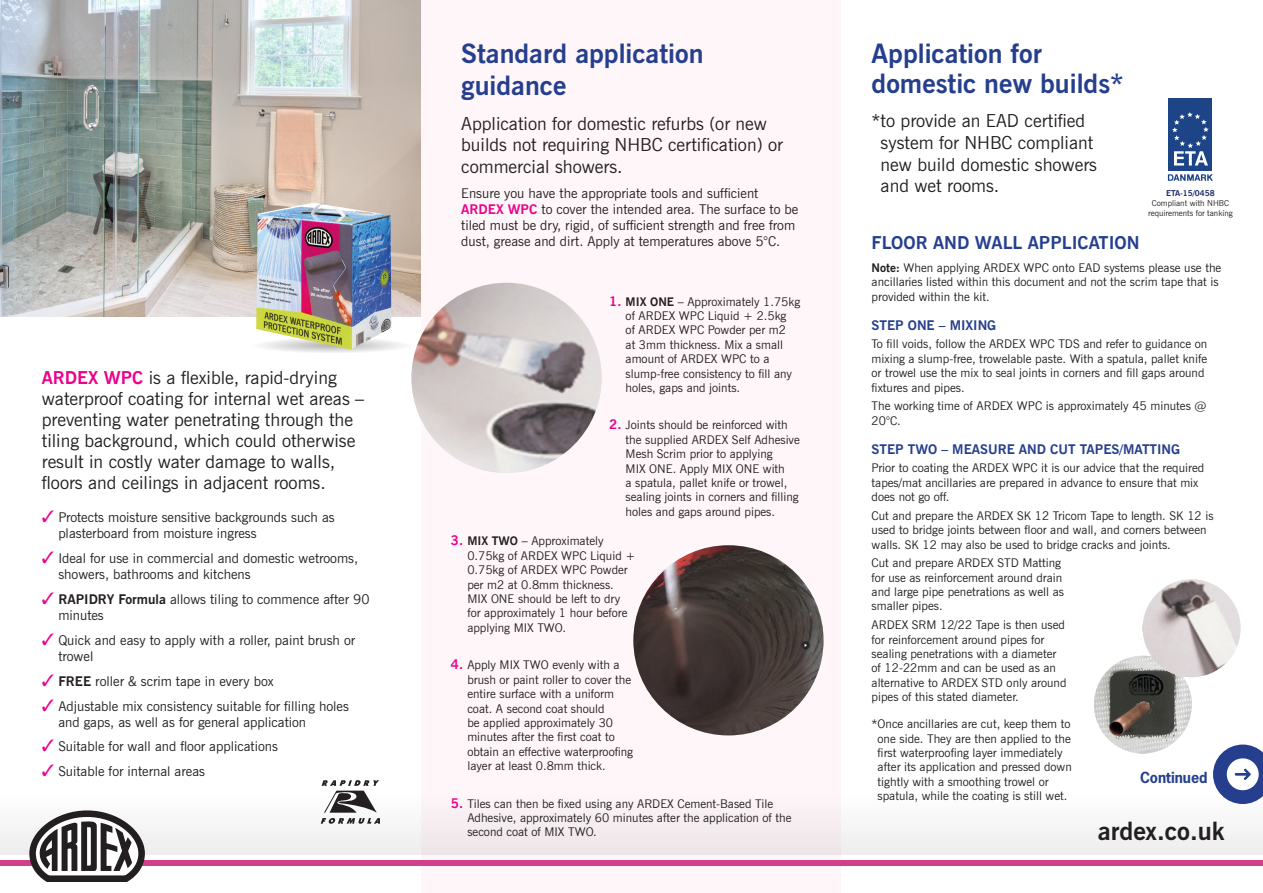
<style>
.page{position:relative;width:1263px;height:893px;background:#fff}
.page>*{position:absolute;margin:0;border:0;box-sizing:border-box;transform-origin:0 0}
.t1{font:700 27px/32.4px "News Gothic BT";color:#253f8e}
.t2{font:700 25.5px "News Gothic BT";color:#231f20}
.t3{font:18px/21px "News Gothic BT";color:#231f20}
.t4{font:700 18px "News Gothic BT";color:#253f8e}
.t5{font:700 14.4px "News Gothic Std";color:#253f8e}
.t6{font:13.5px/16.2px "News Gothic BT";color:#231f20}
.t7{font:700 13.5px "News Gothic BT";color:#253f8e}
.t8{font:12px/14.4px "News Gothic BT";color:#231f20}
.t9{font:8.25px/9.9px "News Gothic BT";color:#231f20;text-align:center}
.t10{font:700 8.25px "News Gothic BT";color:#1a296a}
.s1{font-weight:700;color:#ed028c}
.s2{color:#ed028c}
.s3{font-weight:700}
.s4{font-weight:700;font-size:13.5px;color:#ed028c}
</style>
<div class="page">
<div style="left:422px;top:0;width:419px;height:893px;background:#fef6f9"></div>
<div style="left:0;top:749px;width:1263px;height:106px;background:linear-gradient(to bottom,#fff,#f0edee)"></div>
<div style="left:0;top:860px;width:1263px;height:5px;background:#d2408c"></div>
<svg style="left:29px;top:810px;width:117px;height:72px"></svg>
<svg style="left:1213px;top:744px;width:50px;height:60px"></svg>
<img style="left:0;top:0;width:421px;height:316px">
<svg style="left:282px;top:336px;width:139px;height:17px"></svg>
<img style="left:256px;top:203px;width:135px;height:147px">
<img style="left:633px;top:545px;width:190px;height:190px;border-radius:95px">
<img style="left:1094px;top:656px;width:98px;height:97px;border-radius:49px">
<img style="left:1143px;top:579px;width:97px;height:98px;border-radius:49px">
<svg style="left:321px;top:780px;width:59px;height:44px"></svg>
<img style="left:411px;top:283px;width:191px;height:190px;border-radius:95px">
<div style="left:1168px;top:98px;width:44px;height:72px;background:#1d4487"></div>
<svg style="left:1168px;top:174px;width:45px;height:7px"></svg>
<svg style="left:1172px;top:112px;width:37px;height:54px"></svg>
<p class="t3" style="left:42px;top:367px;width:324px"><span class="s1">ARDEX WPC</span> is a flexible, rapid-drying waterproof coating for internal wet areas – preventing water penetrating through the tiling background, which could otherwise result in costly water damage to walls, floors and ceilings in adjacent rooms.</p>
<p class="t6" style="left:58px;top:509px;width:278px;text-indent:-17px"><span class="s2">✓</span> Protects moisture sensitive backgrounds such as plasterboard from moisture ingress</p>
<p class="t6" style="left:58px;top:550px;width:301px;text-indent:-17px"><span class="s2">✓</span> Ideal for use in commercial and domestic wetrooms, showers, bathrooms and kitchens</p>
<p class="t6" style="left:58px;top:591px;width:313px;text-indent:-17px"><span class="s2">✓</span> <span class="s3">RAPIDRY Formula</span> allows tiling to commence after 90 minutes</p>
<p class="t6" style="left:58px;top:632px;width:298px;text-indent:-17px"><span class="s2">✓</span> Quick and easy to apply with a roller, paint brush or trowel</p>
<p class="t6" style="left:42px;top:673px;width:233px"><span class="s2">✓</span> <span class="s3">FREE</span> roller &amp; scrim tape in every box</p>
<p class="t6" style="left:58px;top:697px;width:292px;text-indent:-17px"><span class="s2">✓</span> Adjustable mix consistency suitable for filling holes and gaps, as well as for general application</p>
<p class="t6" style="left:42px;top:738px;width:238px"><span class="s2">✓</span> Suitable for wall and floor applications</p>
<p class="t6" style="left:42px;top:763px;width:165px"><span class="s2">✓</span> Suitable for internal areas</p>
<p class="t1" style="left:461px;top:37px;width:244px">Standard application guidance</p>
<p class="t3" style="left:461px;top:112px;width:323px;line-height:21.6px">Application for domestic refurbs (or new builds not requiring NHBC certification) or commercial showers.</p>
<p class="t6" style="left:461px;top:185px;width:339px">Ensure you have the appropriate tools and sufficient <span class="s1">ARDEX WPC</span> to cover the intended area. The surface to be tiled must be dry, rigid, of sufficient strength and free from dust, grease and dirt. Apply at temperatures above 5°C.</p>
<p class="t8" style="left:626px;top:294px;width:176px;text-indent:-16px"><span class="s4">1.</span> <span class="s3">MIX ONE</span> – Approximately 1.75kg of ARDEX WPC Liquid + 2.5kg<br>of ARDEX WPC Powder per m2<br>at 3mm thickness. Mix a small amount of ARDEX WPC to a slump-free consistency to fill any holes, gaps and joints.</p>
<p class="t8" style="left:626px;top:418px;width:176px;text-indent:-16px"><span class="s4">2.</span> Joints should be reinforced with the supplied ARDEX Self Adhesive<br>Mesh Scrim prior to applying<br>MIX ONE. Apply MIX ONE with<br>a spatula, pallet knife or trowel, sealing joints in corners and filling holes and gaps around pipes.</p>
<p class="t8" style="left:467px;top:534px;width:170px;text-indent:-16px"><span class="s4">3.</span> <span class="s3">MIX TWO</span> – Approximately<br>0.75kg of ARDEX WPC Liquid +<br>0.75kg of ARDEX WPC Powder per m2 at 0.8mm thickness.<br>MIX ONE should be left to dry for approximately 1 hour before applying MIX TWO.</p>
<p class="t8" style="left:467px;top:658px;width:167px;text-indent:-16px"><span class="s4">4.</span> Apply MIX TWO evenly with a brush or paint roller to cover the entire surface with a uniform coat. A second coat should<br>be applied approximately 30 minutes after the first coat to obtain an effective waterproofing layer at least 0.8mm thick.</p>
<p class="t8" style="left:467px;top:796px;width:326px;text-indent:-16px"><span class="s4">5.</span> Tiles can then be fixed using any ARDEX Cement-Based Tile<br>Adhesive, approximately 60 minutes after the application of the second coat of MIX TWO.</p>
<p class="t1" style="left:872px;top:38px;width:254px;line-height:30px">Application for domestic new builds*</p>
<p class="t3" style="left:881px;top:110px;width:218px;line-height:21.6px;text-indent:-9px">*to provide an EAD certified system for NHBC compliant new build domestic showers and wet rooms.</p>
<p class="t10" style="left:1166px;top:188px;width:50px">ETA-15/0458</p>
<p class="t9" style="left:1148px;top:198px;width:86px">Compliant with NHBC requirements for tanking</p>
<p class="t4" style="left:872px;top:232px;width:270px">FLOOR AND WALL APPLICATION</p>
<p class="t8" style="left:872px;top:260px;width:351px"><span class="s3">Note:</span> When applying ARDEX WPC onto EAD systems please use the ancillaries listed within this document and not the scrim tape that is provided within the kit.</p>
<p class="t7" style="left:872px;top:317px;width:126px">STEP ONE – MIXING</p>
<p class="t8" style="left:872px;top:337px;width:337px">To fill voids, follow the ARDEX WPC TDS and refer to guidance on mixing a slump-free, trowelable paste. With a spatula, pallet knife or trowel use the mix to seal joints in corners and fill gaps around fixtures and pipes.</p>
<p class="t8" style="left:872px;top:399px;width:336px">The working time of ARDEX WPC is approximately 45 minutes @<br>20°C.</p>
<p class="t7" style="left:872px;top:441px;width:310px">STEP TWO – MEASURE AND CUT TAPES/MATTING</p>
<p class="t8" style="left:872px;top:461px;width:334px">Prior to coating the ARDEX WPC it is our advice that the required tapes/mat ancillaries are prepared in advance to ensure that mix does not go off.</p>
<p class="t8" style="left:872px;top:508px;width:343px">Cut and prepare the ARDEX SK 12 Tricom Tape to length. SK 12 is used to bridge joints between floor and wall, and corners between walls. SK 12 may also be used to bridge cracks and joints.</p>
<p class="t8" style="left:872px;top:556px;width:194px">Cut and prepare ARDEX STD Matting for use as reinforcement around drain and large pipe penetrations as well as smaller pipes.</p>
<p class="t8" style="left:872px;top:618px;width:196px">ARDEX SRM 12/22 Tape is then used for reinforcement around pipes for sealing penetrations with a diameter of 12-22mm and can be used as an alternative to ARDEX STD only around pipes of this stated diameter.</p>
<p class="t8" style="left:878px;top:717px;width:196px;text-indent:-6px">*Once ancillaries are cut, keep them to one side. They are then applied to the first waterproofing layer immediately after its application and pressed down tightly with a smoothing trowel or spatula, while the coating is still wet.</p>
<p class="t5" style="left:1140px;top:768px;width:69px">Continued</p>
<p class="t2" style="left:1098px;top:815px;width:128px">ardex.co.uk</p>
</div>
